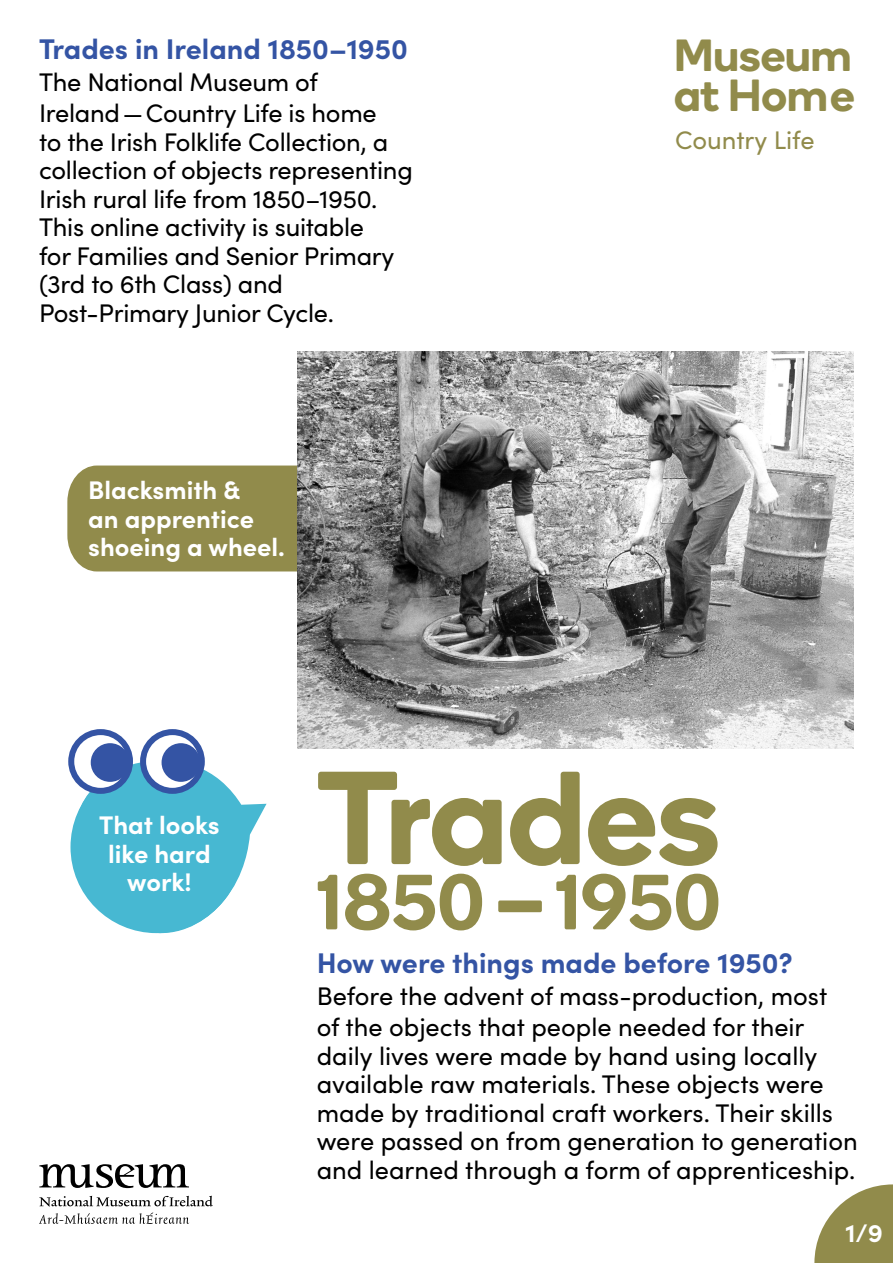
<style>
.page{position:relative;width:893px;height:1263px;background:#fff}
.page>*{position:absolute;margin:0;border:0;box-sizing:border-box;transform-origin:0 0}
.t1{font:600 132px "Boing";color:#918b4b}
.t2{font:600 78px "Boing";color:#918b4b}
.t3{font:600 45px/40.5px "Boing";color:#918b4b}
.t4{font:700 28.5px "Sofia Pro";color:#3454a4}
.t5{font:25.5px/28.5px "Sofia Pro";letter-spacing:-.01em;color:#000}
.t6{font:700 25.5px/28.5px "Sofia Pro";color:#fff;text-align:center}
.t7{font:25.5px "Sofia Pro";color:#918b4b}
</style>
<div class="page">
<svg style="left:39px;top:1164px;width:150px;height:24px"></svg>
<svg style="left:39px;top:1196px;width:174px;height:28px"></svg>
<svg style="left:68px;top:762px;width:199px;height:172px"></svg>
<div style="left:70px;top:761px;width:173px;height:172px;background:#47b8d2;border-radius:50%"></div>
<svg style="left:143px;top:732px;width:59px;height:59px"></svg>
<div style="left:140px;top:729px;width:65px;height:65px;border:6px solid #3454a4;border-radius:50%"></div>
<svg style="left:71px;top:732px;width:59px;height:59px"></svg>
<div style="left:68px;top:729px;width:65px;height:65px;border:6px solid #3454a4;border-radius:50%"></div>
<div style="left:91px;top:743px;width:38px;height:39px;background:#3454a4;border-radius:50%"></div>
<div style="left:162px;top:743px;width:38px;height:39px;background:#3454a4;border-radius:50%"></div>
<div style="left:67px;top:465px;width:230px;height:106px;background:#918b4b"></div>
<img style="left:297px;top:351px;width:557px;height:397px">
<svg style="left:814px;top:1184px;width:79px;height:79px"></svg>
<p class="t4" style="left:39px;top:27px;width:370px">Trades in Ireland 1850–1950</p>
<p class="t5" style="left:39px;top:65px;width:339px;line-height:31.5px">The National Museum of<br>Ireland—Country Life is home</p>
<p class="t5" style="left:39px;top:126px;width:375px">to the Irish Folklife Collection, a collection of objects representing<br>Irish rural life from 1850–1950.<br>This online activity is suitable<br>for Families and Senior Primary (3rd to 6th Class) and<br>Post-Primary Junior Cycle.</p>
<p class="t6" style="left:88px;top:474px;width:198px;text-align:left">Blacksmith &amp;<br>an apprentice shoeing a wheel.</p>
<h3 class="t3" style="left:674px;top:34px;width:182px">Museum at Home</h3>
<p class="t7" style="left:675px;top:121px;width:141px">Country Life</p>
<p class="t6" style="left:99px;top:809px;width:122px">That looks like hard work!</p>
<p class="t1" style="left:317px;top:727px;width:405px">Trades</p>
<p class="t2" style="left:317px;top:848px;width:406px">1850–1950</p>
<p class="t4" style="left:317px;top:941px;width:477px">How were things made before 1950?</p>
<p class="t5" style="left:317px;top:978px;width:512px;line-height:31.5px">Before the advent of mass-production, most of the objects that people needed for their</p>
<p class="t5" style="left:317px;top:1040px;width:543px">daily lives were made by hand using locally available raw materials. These objects were made by traditional craft workers. Their skills were passed on from generation to generation and learned through a form of apprenticeship.</p>
<p class="t6" style="left:845px;top:1217px;width:39px">1/9</p>
</div>
